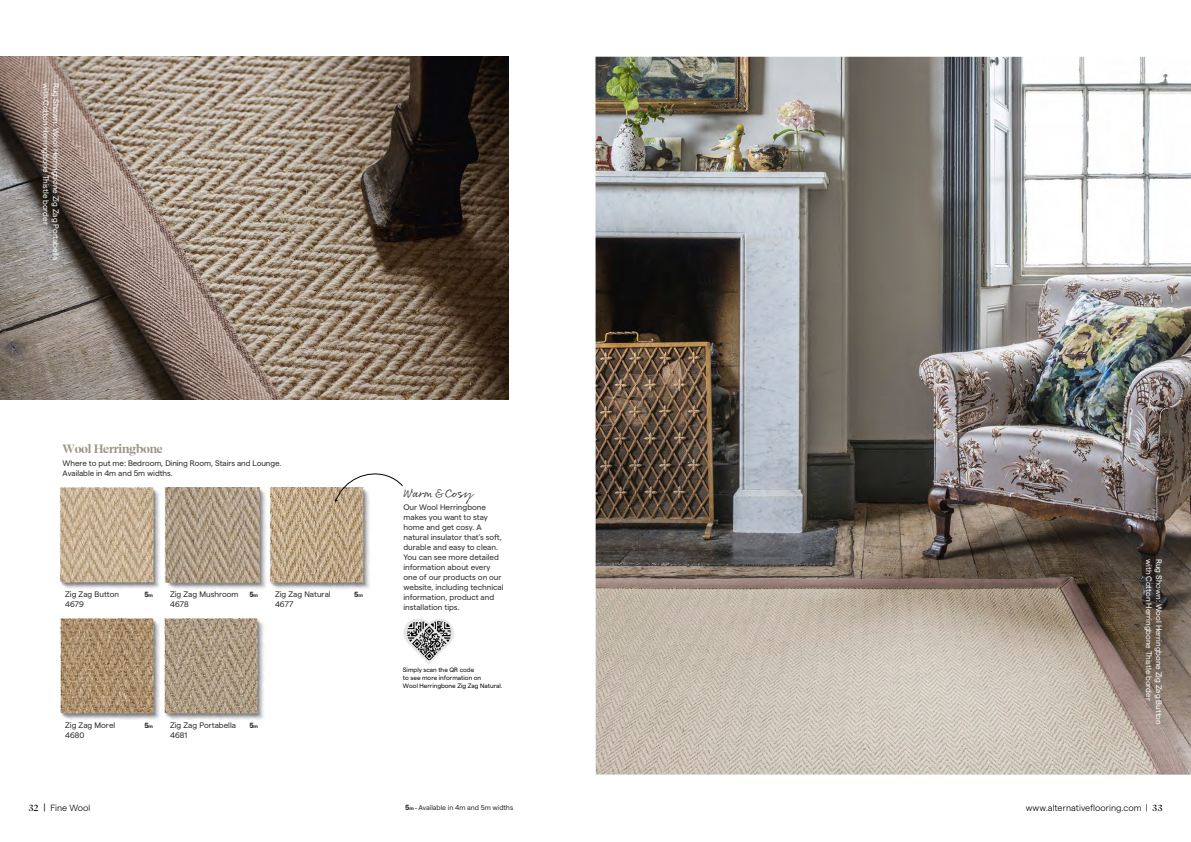
<style>
.page{position:relative;width:1191px;height:842px;background:#fff}
.page>*{position:absolute;margin:0;border:0;box-sizing:border-box;transform-origin:0 0}
.t1{font:13px "Rollerscript Smooth";color:#292929}
.t2{font:700 12px "Recife Display";letter-spacing:-.025em;color:#9b9782}
.t3{font:300 9px "Matter";color:#000}
.t4{font:8px/10px "Matter";color:#292929}
.t5{font:8px "Matter";letter-spacing:-.01em;color:#fff}
.t6{font:700 7.5px "Matter";color:#292929}
.t7{font:7px "Matter";letter-spacing:-.01em;color:#292929}
.t8{font:6.3px/7.7px "Matter";color:#000}
.s1{font-size:5px}
.s2{font-family:"Recife Display";font-weight:500}
.s3{font-size:10px}
.s4{font-weight:700;font-size:7.5px}
.s5{font-weight:700;font-size:5px}
</style>
<div class="page">
<img style="left:60px;top:487px;width:100px;height:101px">
<img style="left:164px;top:487px;width:206px;height:103px">
<img style="left:60px;top:618px;width:101px;height:101px">
<img style="left:164px;top:618px;width:101px;height:101px">
<svg style="left:335px;top:473px;width:68px;height:29px"></svg>
<svg style="left:403px;top:619px;width:51px;height:45px"></svg>
<img style="left:407px;top:621px;width:43px;height:39px">
<img style="left:0;top:57px;width:508px;height:343px">
<img style="left:595px;top:57px;width:596px;height:718px">
<p class="t5" style="left:52px;top:83px;width:143px;rotate:90deg">with Cotton Herringbone Thistle border</p>
<p class="t5" style="left:62px;top:83px;width:179px;rotate:90deg">Rug Shown: Wool Herringbone Zig Zag Portabella</p>
<p class="t2" style="left:63px;top:440px;width:102px">Wool Herringbone</p>
<p class="t4" style="left:63px;top:457px;width:220px">Where to put me: Bedroom, Dining Room, Stairs and Lounge.<br>Available in 4m and 5m widths.</p>
<p class="t4" style="left:65px;top:589px;width:55px">Zig Zag Button</p>
<p class="t6" style="left:144px;top:589px;width:10px">5<span class="s1">m</span></p>
<p class="t4" style="left:65px;top:599px;width:20px">4679</p>
<p class="t4" style="left:170px;top:589px;width:70px">Zig Zag Mushroom</p>
<p class="t6" style="left:249px;top:589px;width:10px">5<span class="s1">m</span></p>
<p class="t4" style="left:170px;top:599px;width:20px">4678</p>
<p class="t4" style="left:275px;top:589px;width:57px">Zig Zag Natural</p>
<p class="t6" style="left:354px;top:589px;width:10px">5<span class="s1">m</span></p>
<p class="t4" style="left:275px;top:599px;width:20px">4677</p>
<p class="t4" style="left:65px;top:719px;width:52px">Zig Zag Morel</p>
<p class="t6" style="left:144px;top:720px;width:10px">5<span class="s1">m</span></p>
<p class="t4" style="left:65px;top:729px;width:21px">4680</p>
<p class="t4" style="left:170px;top:719px;width:67px">Zig Zag Portabella</p>
<p class="t6" style="left:249px;top:720px;width:10px">5<span class="s1">m</span></p>
<p class="t4" style="left:170px;top:729px;width:19px">4681</p>
<p class="t1" style="left:403px;top:485px;width:72px">Warm &amp; Cosy</p>
<p class="t4" style="left:403px;top:502px;width:100px">Our Wool Herringbone makes you want to stay home and get cosy. A natural insulator that’s soft, durable and easy to clean.</p>
<p class="t4" style="left:403px;top:552px;width:102px">You can see more detailed information about every one of our products on our website, including technical information, product and installation tips.</p>
<p class="t8" style="left:403px;top:666px;width:101px">Simply scan the QR code<br>to see more information on<br>Wool Herringbone Zig Zag Natural.</p>
<p class="t5" style="left:1154px;top:559px;width:143px;rotate:90deg">with Cotton Herringbone Thistle border</p>
<p class="t5" style="left:1164px;top:559px;width:167px;rotate:90deg">Rug Shown: Wool Herringbone Zig Zag Button</p>
<p class="t3" style="left:28px;top:801px;width:64px"><span class="s2">32</span> <span class="s3">|</span> Fine Wool</p>
<p class="t3" style="left:1025px;top:801px;width:138px">www.alternativeflooring.com | <span class="s2">33</span></p>
<p class="t7" style="left:405px;top:802px;width:110px"><span class="s4">5</span><span class="s5">m -</span> Available in 4m and 5m widths</p>
</div>
